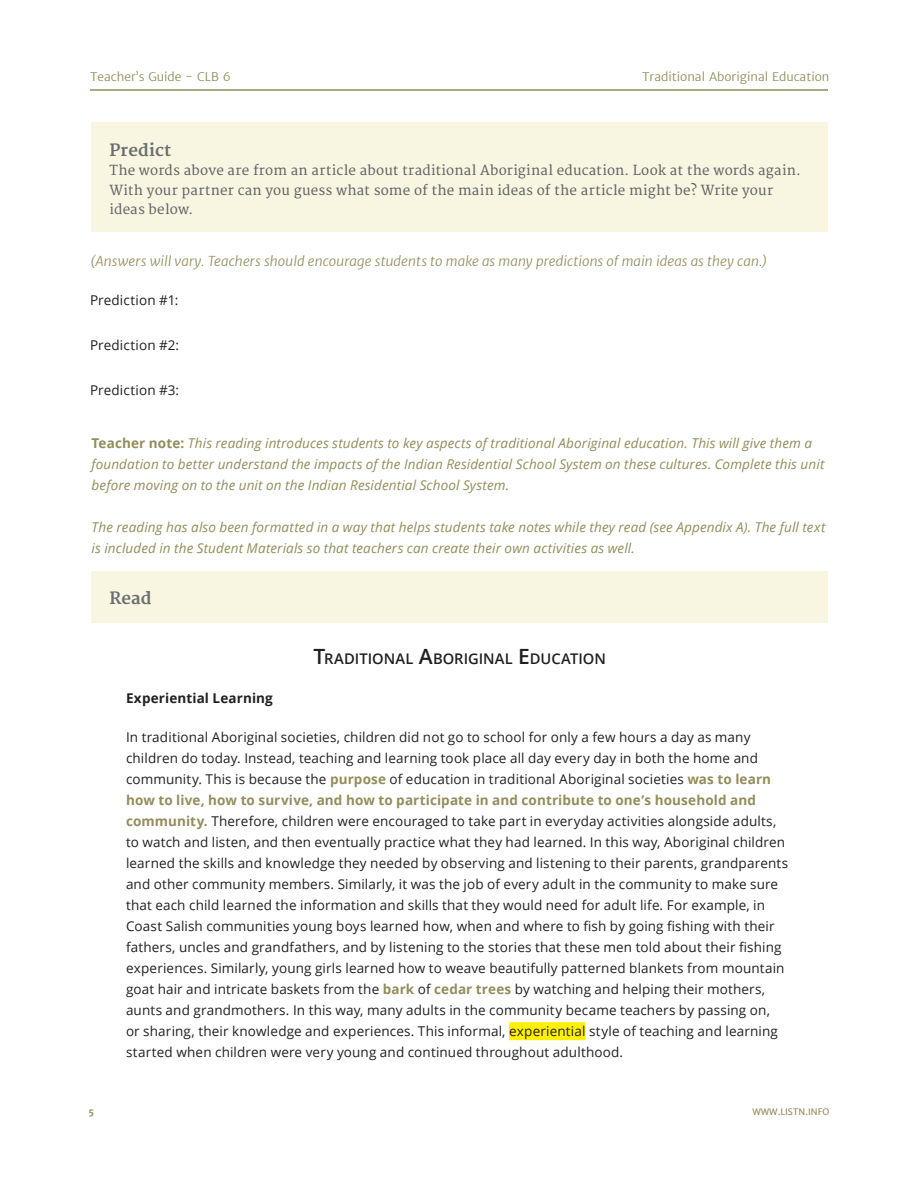
<style>
.page{position:relative;width:918px;height:1188px;background:#fff}
.page>*{position:absolute;margin:0;border:0;box-sizing:border-box;transform-origin:0 0}
.TASK{font:700 16.5px "Merriweather";letter-spacing:.01em;color:#6c6d70}
.t1{font:600 14.7px "Open Sans";color:#231f20}
.body_READ{font:13.5px/21px "Open Sans";letter-spacing:.01em;color:#231f20}
.body-teachers-note{font:italic 13.5px/21px "Open Sans";letter-spacing:.01em;color:#928d5a}
.TASK-2{font:13.5px/19.5px "Merriweather";letter-spacing:.015em;color:#636366}
.body-teachers-note-2{font:italic 300 13.5px "Merriweather Sans";letter-spacing:.01em;color:#928d5a}
.body{font:13.5px "Open Sans";letter-spacing:.01em;color:#231f20}
.body_READ-2{font:700 13.5px "Open Sans";letter-spacing:.01em;color:#231f20}
.t2{font:300 12px "Merriweather Sans";color:#928d5a}
.t3{font:9px "Merriweather Sans";color:#928d5a}
.t4{font:700 9px "Merriweather Sans";color:#928d5a}
.s1{font-weight:700;font-style:normal}
.s2{font-size:21px}
.s3{font-weight:700;color:#928d5a}
</style>
<div class="page">
<hr style="left:90px;top:89px;width:738px;height:2px;background:#928d5a">
<div style="left:92px;top:122px;width:736px;height:110px;background:#f8f6e1"></div>
<div style="left:92px;top:571px;width:736px;height:51px;background:#f8f6e1"></div>
<div style="left:509px;top:1022px;width:76px;height:18px;background:#fff101"></div>
<p class="t2" style="left:90px;top:69px;width:142px">Teacher’s Guide - CLB 6</p>
<p class="t2" style="left:642px;top:69px;width:189px">Traditional Aboriginal Education</p>
<p class="TASK" style="left:110px;top:140px;width:63px">Predict</p>
<p class="TASK-2" style="left:110px;top:161px;width:693px">The words above are from an article about traditional Aboriginal education. Look at the words again.<br>With your partner can you guess what some of the main ideas of the article might be? Write your ideas below.</p>
<p class="body-teachers-note-2" style="left:90px;top:253px;width:679px">(Answers will vary. Teachers should encourage students to make as many predictions of main ideas as they can.)</p>
<p class="body" style="left:90px;top:290px;width:90px">Prediction #1:</p>
<p class="body" style="left:90px;top:335px;width:91px">Prediction #2:</p>
<p class="body" style="left:90px;top:380px;width:91px">Prediction #3:</p>
<p class="body-teachers-note" style="left:92px;top:432px;width:734px"><span class="s1">Teacher note:</span> This reading introduces students to key aspects of traditional Aboriginal education. This will give them a foundation to better understand the impacts of the Indian Residential School System on these cultures. Complete this unit before moving on to the unit on the Indian Residential School System.</p>
<p class="body-teachers-note" style="left:92px;top:516px;width:735px">The reading has also been formatted in a way that helps students take notes while they read (see Appendix A). The full text is included in the Student Materials so that teachers can create their own activities as well.</p>
<p class="TASK" style="left:110px;top:589px;width:44px">Read</p>
<p class="t1" style="left:314px;top:648px;width:294px"><span class="s2">T</span>RADITIONAL <span class="s2">A</span>BORIGINAL <span class="s2">E</span>DUCATION</p>
<p class="body_READ-2" style="left:126px;top:688px;width:148px">Experiential Learning</p>
<p class="body_READ" style="left:126px;top:726px;width:664px">In traditional Aboriginal societies, children did not go to school for only a few hours a day as many children do today. Instead, teaching and learning took place all day every day in both the home and community. This is because the <span class="s3">purpose</span> of education in traditional Aboriginal societies <span class="s3">was to learn how to live, how to survive, and how to participate in and contribute to one’s household and community.</span> Therefore, children were encouraged to take part in everyday activities alongside adults, to watch and listen, and then eventually practice what they had learned. In this way, Aboriginal children learned the skills and knowledge they needed by observing and listening to their parents, grandparents and other community members. Similarly, it was the job of every adult in the community to make sure that each child learned the information and skills that they would need for adult life. For example, in Coast Salish communities young boys learned how, when and where to fish by going fishing with their fathers, uncles and grandfathers, and by listening to the stories that these men told about their fishing experiences. Similarly, young girls learned how to weave beautifully patterned blankets from mountain goat hair and intricate baskets from the <span class="s3">bark</span> of <span class="s3">cedar trees</span> by watching and helping their mothers, aunts and grandmothers. In this way, many adults in the community became teachers by passing on,<br>or sharing, their knowledge and experiences. This informal, experiential style of teaching and learning started when children were very young and continued throughout adulthood.</p>
<p class="t4" style="left:88px;top:1106px;width:7px">5</p>
<p class="t3" style="left:752px;top:1106px;width:78px">WWW.LISTN.INFO</p>
</div>
